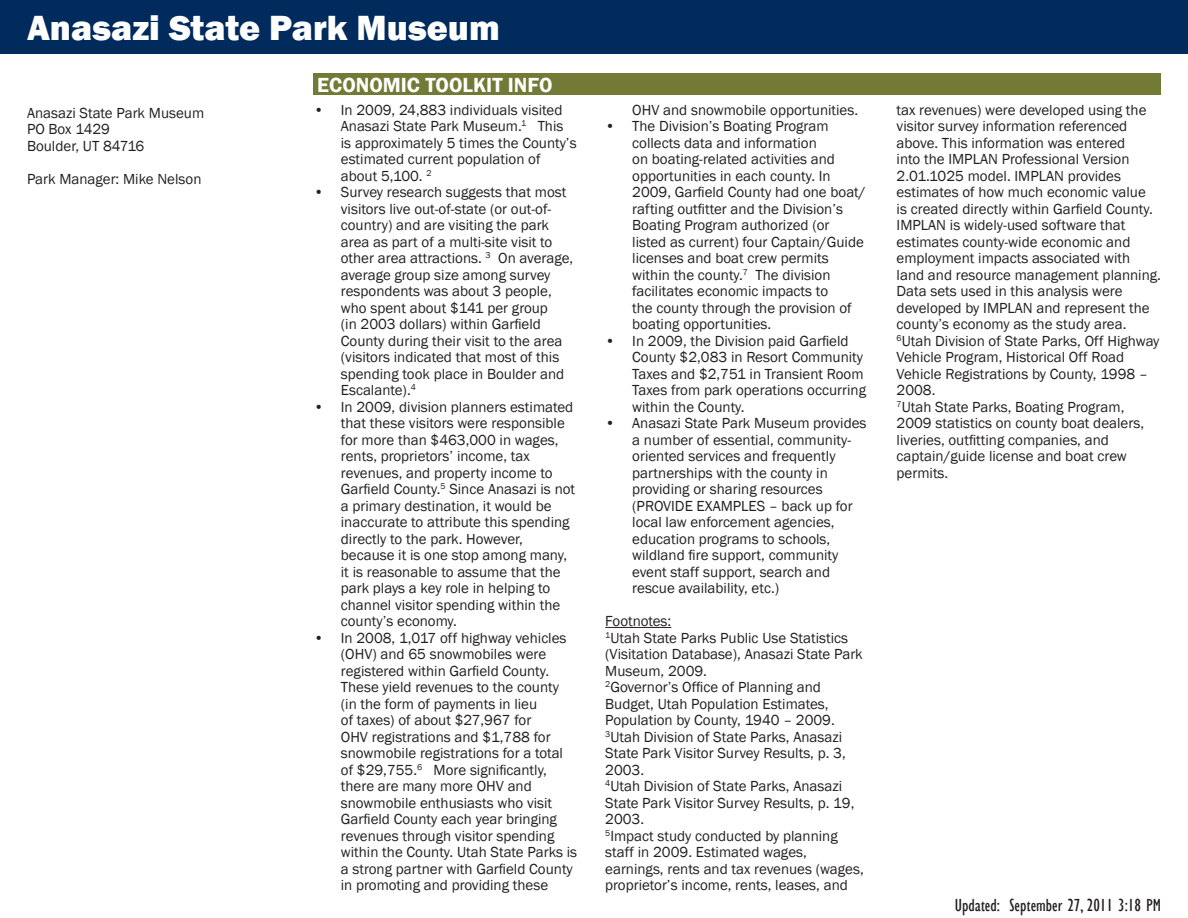
<style>
.page{position:relative;width:1188px;height:918px;background:#fff}
.page>*{position:absolute;margin:0;border:0;box-sizing:border-box;transform-origin:0 0}
.t1{font:800 36px "Franklin Gothic";color:#fff}
.t2{font:600 21px "Franklin Gothic";color:#fff}
.t3{font:condensed 18px "Gill Sans";color:#231f20}
.t4{font:15px/16.5px "Franklin Gothic";color:#231f20}
</style>
<div class="page">
<div style="left:314px;top:74px;width:847px;height:21px;background:#737a35"></div>
<div style="left:0;top:0;width:1188px;height:54px;background:#002b5c"></div>
<hr style="left:605px;top:627px;width:66px;height:1px;background:#231f20">
<p class="t1" style="left:27px;top:4px;width:474px">Anasazi State Park Museum</p>
<p class="t4" style="left:27px;top:105px;width:179px">Anasazi State Park Museum</p>
<p class="t4" style="left:27px;top:121px;width:85px">PO Box 1429</p>
<p class="t4" style="left:27px;top:138px;width:119px">Boulder, UT 84716</p>
<p class="t4" style="left:27px;top:171px;width:176px">Park Manager: Mike Nelson</p>
<p class="t2" style="left:317px;top:72px;width:237px">ECONOMIC TOOLKIT INFO</p>
<p class="t4" style="left:341px;top:102px;width:237px;text-indent:-27px">• In 2009, 24,883 individuals visited<br>Anasazi State Park Museum.<sup>1</sup> This is approximately 5 times the County’s estimated current population of about 5,100. <sup>2</sup></p>
<p class="t4" style="left:341px;top:184px;width:234px;text-indent:-27px">• Survey research suggests that most visitors live out-of-state (or out-of&shy;country) and are visiting the park area as part of a multi-site visit to other area attractions. <sup>3</sup> On average, average group size among survey respondents was about 3 people, who spent about $141 per group<br>(in 2003 dollars) within Garfield County during their visit to the area (visitors indicated that most of this spending took place in Boulder and Escalante).<sup>4</sup></p>
<p class="t4" style="left:341px;top:399px;width:236px;text-indent:-27px">• In 2009, division planners estimated that these visitors were responsible for more than $463,000 in wages, rents, proprietors’ income, tax revenues, and property income to Garfield County.<sup>5</sup> Since Anasazi is not a primary destination, it would be inaccurate to attribute this spending directly to the park. However, because it is one stop among many, it is reasonable to assume that the park plays a key role in helping to channel visitor spending within the county’s economy.</p>
<p class="t4" style="left:341px;top:630px;width:238px;text-indent:-27px">• In 2008, 1,017 off highway vehicles (OHV) and 65 snowmobiles were registered within Garfield County.<br>These yield revenues to the county (in the form of payments in lieu<br>of taxes) of about $27,967 for<br>OHV registrations and $1,788 for snowmobile registrations for a total of $29,755.<sup>6</sup> More significantly, there are many more OHV and snowmobile enthusiasts who visit Garfield County each year bringing revenues through visitor spending within the County. Utah State Parks is a strong partner with Garfield County in promoting and providing these</p>
<p class="t4" style="left:632px;top:102px;width:227px">OHV and snowmobile opportunities.</p>
<p class="t4" style="left:632px;top:118px;width:235px;text-indent:-27px">• The Division’s Boating Program collects data and information<br>on boating-related activities and opportunities in each county. In 2009, Garfield County had one boat/ rafting outfitter and the Division’s Boating Program authorized (or listed as current) four Captain/Guide licenses and boat crew permits within the county.<sup>7</sup> The division facilitates economic impacts to<br>the county through the provision of boating opportunities.</p>
<p class="t4" style="left:632px;top:333px;width:235px;text-indent:-27px">• In 2009, the Division paid Garfield<br>County $2,083 in Resort Community<br>Taxes and $2,751 in Transient Room<br>Taxes from park operations occurring within the County.</p>
<p class="t4" style="left:632px;top:415px;width:236px;text-indent:-27px">• Anasazi State Park Museum provides a number of essential, community&shy;oriented services and frequently partnerships with the county in providing or sharing resources (PROVIDE EXAMPLES – back up for local law enforcement agencies, education programs to schools, wildland fire support, community event staff support, search and rescue availability, etc.)</p>
<p class="t4" style="left:605px;top:613px;width:68px">Footnotes:</p>
<p class="t4" style="left:605px;top:630px;width:259px"><sup>1</sup>Utah State Parks Public Use Statistics (Visitation Database), Anasazi State Park<br>Museum, 2009.</p>
<p class="t4" style="left:605px;top:679px;width:231px"><sup>2</sup>Governor’s Office of Planning and<br>Budget, Utah Population Estimates,<br>Population by County, 1940 – 2009.</p>
<p class="t4" style="left:605px;top:729px;width:242px"><sup>3</sup>Utah Division of State Parks, Anasazi<br>State Park Visitor Survey Results, p. 3,<br>2003.</p>
<p class="t4" style="left:605px;top:778px;width:251px"><sup>4</sup>Utah Division of State Parks, Anasazi<br>State Park Visitor Survey Results, p. 19,<br>2003.</p>
<p class="t4" style="left:605px;top:828px;width:260px"><sup>5</sup>Impact study conducted by planning staff in 2009. Estimated wages, earnings, rents and tax revenues (wages, proprietor’s income, rents, leases, and</p>
<p class="t4" style="left:897px;top:102px;width:266px">tax revenues) were developed using the visitor survey information referenced above. This information was entered<br>into the IMPLAN Professional Version 2.01.1025 model. IMPLAN provides estimates of how much economic value<br>is created directly within Garfield County.<br>IMPLAN is widely-used software that estimates county-wide economic and employment impacts associated with land and resource management planning.<br>Data sets used in this analysis were developed by IMPLAN and represent the county’s economy as the study area.</p>
<p class="t4" style="left:897px;top:333px;width:264px"><sup>6</sup>Utah Division of State Parks, Off Highway<br>Vehicle Program, Historical Off Road<br>Vehicle Registrations by County, 1998 –<br>2008.</p>
<p class="t4" style="left:897px;top:399px;width:249px"><sup>7</sup>Utah State Parks, Boating Program,<br>2009 statistics on county boat dealers, liveries, outfitting companies, and captain/guide license and boat crew permits.</p>
<p class="t3" style="left:955px;top:894px;width:47px">Updated:</p>
<p class="t3" style="left:1010px;top:894px;width:153px">September 27, 2011 3:18 PM</p>
</div>
